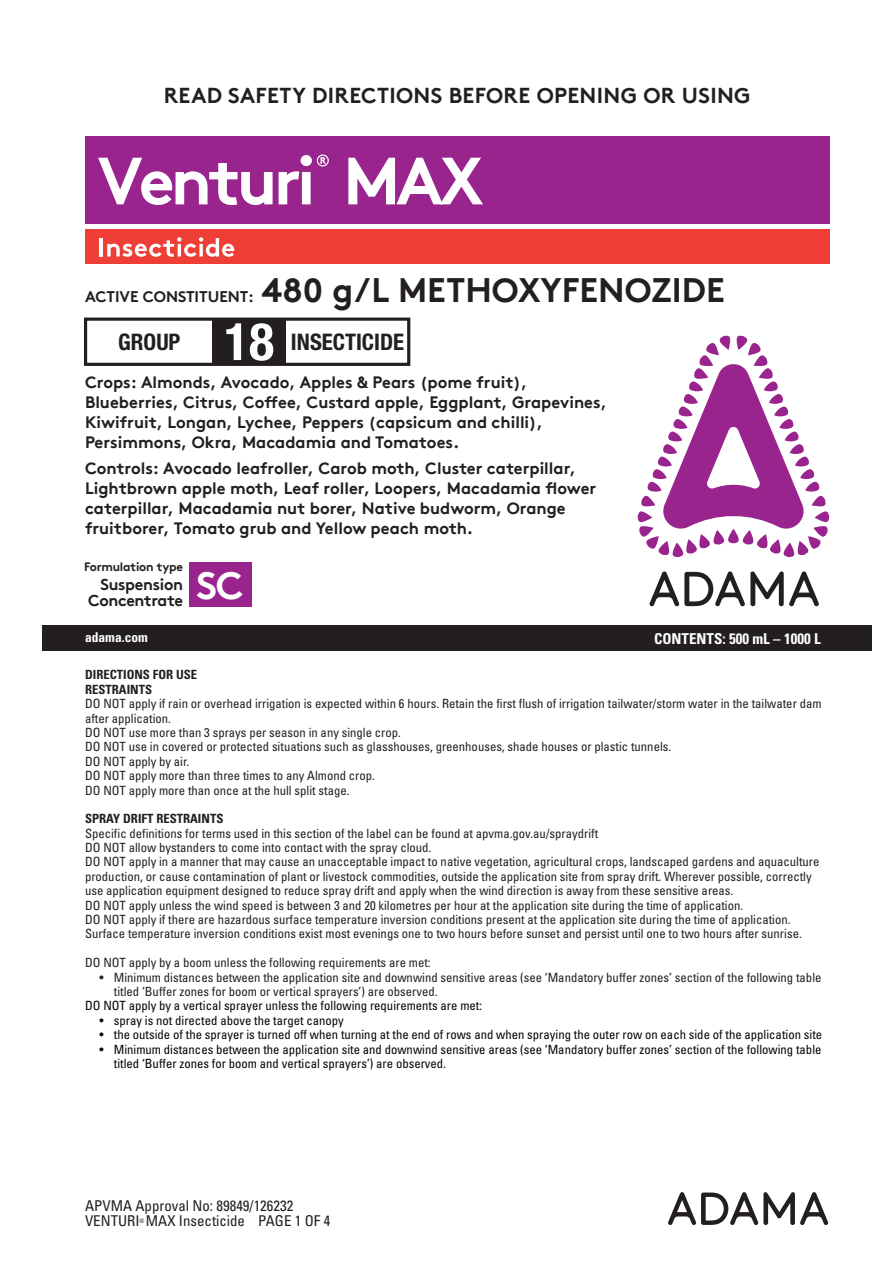
<style>
.page{position:relative;width:893px;height:1263px;background:#fff}
.page>*{position:absolute;margin:0;border:0;box-sizing:border-box;transform-origin:0 0}
.t1{font:700 condensed 51.9px "Helvetica Neue";color:#fff}
.t2{font:700 38.7px "Brown TT";color:#fff}
.t3{font:700 33.9px "Brown TT";color:#231f20}
.t4{font:700 condensed 22.8px "Helvetica Neue";color:#231f20}
.t5{font:700 21.6px "Brown TT";letter-spacing:.015em;color:#231f20}
.t6{font:700 16.5px/19.8px "Brown TT";color:#231f20}
.t7{font:700 16.05px/16px "Brown TT";letter-spacing:-.02em;color:#231f20;text-align:right}
.t8{font:700 condensed 15px "Univers";color:#fff}
.t9{font:condensed 14.85px/15.8px "Univers";color:#231f20}
.t10{font:700 condensed 13.5px "Univers";color:#fff}
.t11{font:condensed 12.75px/14.4px "Univers";color:#231f20}
.t12{font:condensed 12.75px/14.4px "Univers";color:#040503}
.t13{font:700 condensed 12.75px/14.4px "Univers";color:#231f20}
.t14{font:700 12.15px "Brown TT";letter-spacing:-.02em;color:#231f20}
.t15{font:condensed 6.15px "Univers";color:#231f20}
.s1{font-size:15.45px}
</style>
<div class="page">
<svg style="left:668px;top:1192px;width:160px;height:33px"></svg>
<div style="left:43px;top:625px;width:829px;height:26px;background:#231f20"></div>
<div style="left:212px;top:319px;width:74px;height:45px;background:#231f20"></div>
<div style="left:84px;top:318px;width:326px;height:48px;border:3px solid #231f20"></div>
<svg style="left:649px;top:571px;width:170px;height:35px"></svg>
<div style="left:189px;top:562px;width:62px;height:44px;background:#99248e"></div>
<svg style="left:637px;top:335px;width:192px;height:222px"></svg>
<div style="left:85px;top:136px;width:644px;height:88px;background:#99248e"></div>
<div style="left:85px;top:230px;width:644px;height:34px;background:#ee3e35"></div>
<hr style="left:100px;top:238px;width:3px;height:19px;background:#fff">
<svg style="left:107px;top:237px;width:127px;height:20px"></svg>
<svg style="left:98px;top:158px;width:175px;height:47px"></svg>
<svg style="left:279px;top:154px;width:50px;height:50px"></svg>
<svg style="left:348px;top:158px;width:135px;height:46px"></svg>
<div style="left:635px;top:136px;width:194px;height:88px;background:#99248e"></div>
<div style="left:635px;top:230px;width:194px;height:34px;background:#ee3e35"></div>
<h3 class="t5" style="left:164px;top:82px;width:588px">READ SAFETY DIRECTIONS BEFORE OPENING OR USING</h3>
<h3 class="t3" style="left:85px;top:270px;width:641px"><span class="s1">ACTIVE CONSTITUENT:</span> 480 g/L METHOXYFENOZIDE</h3>
<h3 class="t4" style="left:118px;top:328px;width:64px">GROUP</h3>
<h1 class="t1" style="left:224px;top:310px;width:51px">18</h1>
<h3 class="t4" style="left:291px;top:328px;width:115px">INSECTICIDE</h3>
<p class="t6" style="left:85px;top:373px;width:523px">Crops: Almonds, Avocado, Apples &amp; Pears (pome fruit), Blueberries, Citrus, Coffee, Custard apple, Eggplant, Grapevines, Kiwifruit, Longan, Lychee, Peppers (capsicum and chilli), Persimmons, Okra, Macadamia and Tomatoes.</p>
<p class="t6" style="left:85px;top:458px;width:513px">Controls: Avocado leafroller, Carob moth, Cluster caterpillar, Lightbrown apple moth, Leaf roller, Loopers, Macadamia flower caterpillar, Macadamia nut borer, Native budworm, Orange fruitborer, Tomato grub and Yellow peach moth.</p>
<p class="t14" style="left:84px;top:559px;width:100px">Formulation type</p>
<p class="t7" style="left:88px;top:576px;width:96px">Suspension<br>Concentrate</p>
<h2 class="t2" style="left:196px;top:561px;width:49px">SC</h2>
<p class="t10" style="left:85px;top:628px;width:64px">adama.com</p>
<p class="t8" style="left:654px;top:629px;width:168px">CONTENTS: 500 mL – 1000 L</p>
<p class="t13" style="left:85px;top:667px;width:114px">DIRECTIONS FOR USE<br>RESTRAINTS</p>
<p class="t11" style="left:85px;top:696px;width:738px">DO NOT apply if rain or overhead irrigation is expected within 6 hours. Retain the first flush of irrigation tailwater/storm water in the tailwater dam after application.<br>DO NOT use more than 3 sprays per season in any single crop.<br>DO NOT use in covered or protected situations such as glasshouses, greenhouses, shade houses or plastic tunnels.<br>DO NOT apply by air.<br>DO NOT apply more than three times to any Almond crop.<br>DO NOT apply more than once at the hull split stage.</p>
<p class="t13" style="left:85px;top:811px;width:140px">SPRAY DRIFT RESTRAINTS</p>
<p class="t11" style="left:85px;top:826px;width:736px">Specific definitions for terms used in this section of the label can be found at apvma.gov.au/spraydrift<br>DO NOT allow bystanders to come into contact with the spray cloud.<br>DO NOT apply in a manner that may cause an unacceptable impact to native vegetation, agricultural crops, landscaped gardens and aquaculture production, or cause contamination of plant or livestock commodities, outside the application site from spray drift. Wherever possible, correctly use application equipment designed to reduce spray drift and apply when the wind direction is away from these sensitive areas.<br>DO NOT apply unless the wind speed is between 3 and 20 kilometres per hour at the application site during the time of application.<br>DO NOT apply if there are hazardous surface temperature inversion conditions present at the application site during the time of application.<br>Surface temperature inversion conditions exist most evenings one to two hours before sunset and persist until one to two hours after sunrise.</p>
<p class="t11" style="left:85px;top:955px;width:347px">DO NOT apply by a boom unless the following requirements are met:</p>
<p class="t11" style="left:114px;top:969px;width:709px;text-indent:-14px">• Minimum distances between the application site and downwind sensitive areas (see ‘Mandatory buffer zones’ section of the following table titled ‘Buffer zones for boom or vertical sprayers’) are observed.</p>
<p class="t12" style="left:85px;top:998px;width:399px">DO NOT apply by a vertical sprayer unless the following requirements are met:</p>
<p class="t12" style="left:99px;top:1013px;width:246px">• spray is not directed above the target canopy</p>
<p class="t12" style="left:99px;top:1027px;width:724px">• the outside of the sprayer is turned off when turning at the end of rows and when spraying the outer row on each side of the application site</p>
<p class="t12" style="left:114px;top:1041px;width:709px;text-indent:-14px">• Minimum distances between the application site and downwind sensitive areas (see ‘Mandatory buffer zones’ section of the following table titled ‘Buffer zones for boom and vertical sprayers’) are observed.</p>
<p class="t9" style="left:85px;top:1197px;width:247px">APVMA Approval No: 89849/126232<br>VENTURI MAX Insecticide PAGE 1 OF 4</p>
<p class="t15" style="left:140px;top:1217px;width:6px">®</p>
</div>
